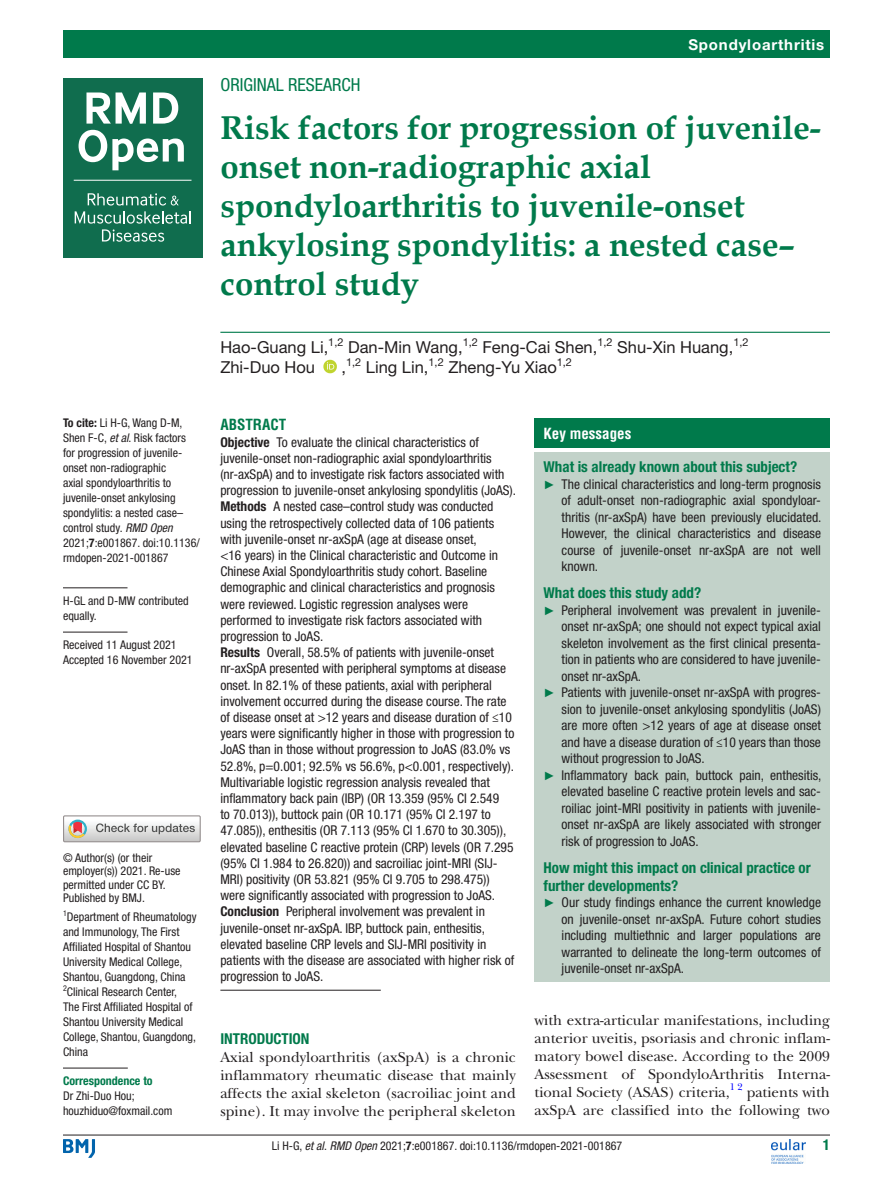
<style>
.page{position:relative;width:893px;height:1191px;background:#fff}
.page>*{position:absolute;margin:0;border:0;box-sizing:border-box;transform-origin:0 0}
.t1{font:700 33px/39px "Book Antiqua";color:#007a4b}
.t2{font:condensed 18px "Helvetica Neue LT Std";color:#007a4b}
.t3{font:16.5px "Helvetica Neue LT Std";color:#231f20}
.t4{font:15px/18px "New Baskerville";color:#231f20;text-align:justify}
.t5{font:700 condensed 15px/18px "Helvetica Neue LT Std";color:#007a4b}
.t6{font:700 15px "Helvetica Neue LT Std";letter-spacing:.055em;color:#fff}
.t7{font:700 condensed 15px "Helvetica";color:#fff}
.t8{font:700 condensed 15px "Helvetica";color:#007a4b}
.t9{font:condensed 13.5px/16.2px "Helvetica Neue LT Std";color:#231f20;text-align:justify}
.t10{font:condensed 12px/15px "Helvetica Neue LT Std";color:#231f20}
.t11{font:700 condensed 12px "Helvetica Neue LT Std";color:#007a4b}
.t12{font:10.95px "Helvetica Neue LT Std";color:#231f20}
.t13{font:9.9px "New Baskerville";color:#00f}
.t14{font:condensed 7.95px "Helvetica Neue LT Std";color:#231f20}
.s1{font-weight:700}
.s2{font-style:italic}
.s3{font-family:"Arial";font-stretch:normal;font-size:12px;color:#007a4b}
</style>
<div class="page">
<hr style="left:63px;top:1134px;width:767px;height:1px;background:#231f20">
<img style="left:771px;top:1139px;width:35px;height:24px">
<svg style="left:63px;top:1139px;width:32px;height:18px"></svg>
<hr style="left:220px;top:332px;width:610px;height:1px;background:#007a4b">
<svg style="left:323px;top:360px;width:14px;height:13px"></svg>
<hr style="left:63px;top:587px;width:65px;height:1px;background:#231f20">
<hr style="left:63px;top:631px;width:65px;height:1px;background:#231f20">
<hr style="left:63px;top:1067px;width:65px;height:1px;background:#231f20">
<div style="left:63px;top:815px;width:138px;height:27px;border:1px solid #969090"></div>
<svg style="left:64px;top:816px;width:136px;height:25px"></svg>
<div style="left:63px;top:78px;width:139px;height:179px;background:#106d4e"></div>
<svg style="left:86px;top:92px;width:60px;height:32px"></svg>
<svg style="left:153px;top:92px;width:25px;height:32px"></svg>
<svg style="left:79px;top:130px;width:105px;height:40px"></svg>
<hr style="left:74px;top:180px;width:117px;height:1px;background:#fff">
<svg style="left:88px;top:193px;width:91px;height:12px"></svg>
<svg style="left:75px;top:211px;width:116px;height:31px"></svg>
<div style="left:63px;top:31px;width:767px;height:27px;background:#007a4b"></div>
<hr style="left:220px;top:989px;width:161px;height:1px;background:#231f20">
<div style="left:535px;top:418px;width:295px;height:30px;background:#007a4b"></div>
<div style="left:535px;top:452px;width:295px;height:530px;background:#c2d2c9"></div>
<p class="t10" style="left:63px;top:415px;width:138px"><span class="s1">To cite:</span> Li H-G, Wang D-M,<br>Shen F-C, <span class="s2">et al</span>. Risk factors for progression of juvenile&shy;onset non-radiographic<br>axial spondyloarthritis to juvenile-onset ankylosing spondylitis: a nested case– control study. <span class="s2">RMD Open<br></span>2021;<span class="s1">7</span>:e001867. doi:10.1136/ rmdopen-2021-001867</p>
<p class="t10" style="left:63px;top:593px;width:127px">H-GL and D-MW contributed equally.</p>
<p class="t10" style="left:63px;top:637px;width:131px">Received 11 August 2021<br>Accepted 16 November 2021</p>
<p class="t10" style="left:63px;top:850px;width:119px;line-height:13.5px">© Author(s) (or their employer(s)) 2021. Re-use permitted under CC BY.<br>Published by BMJ.</p>
<p class="t14" style="left:63px;top:908px;width:5px">1</p>
<p class="t10" style="left:63px;top:909px;width:135px;text-indent:4px">Department of Rheumatology and Immunology, The First<br>Affiliated Hospital of Shantou<br>University Medical College,<br>Shantou, Guangdong, China</p>
<p class="t14" style="left:63px;top:983px;width:5px">2</p>
<p class="t10" style="left:63px;top:984px;width:135px;text-indent:4px">Clinical Research Center,<br>The First Affiliated Hospital of<br>Shantou University Medical<br>College, Shantou, Guangdong,<br>China</p>
<p class="t11" style="left:63px;top:1073px;width:91px">Correspondence to</p>
<p class="t10" style="left:63px;top:1088px;width:111px">Dr Zhi-Duo Hou; houzhiduo@foxmail.com</p>
<p class="t6" style="left:688px;top:35px;width:137px">Spondyloarthritis</p>
<h2 class="t2" style="left:220px;top:74px;width:142px">ORIGINAL RESEARCH</h2>
<h1 class="t1" style="left:220px;top:108px;width:602px">Risk factors for progression of juvenile&shy;onset non-radiographic axial spondyloarthritis to juvenile-onset ankylosing spondylitis: a nested case– control study</h1>
<p class="t3" style="left:220px;top:338px;width:109px">Hao-Guang Li,</p>
<p class="t12" style="left:328px;top:336px;width:17px">1,2</p>
<p class="t3" style="left:348px;top:338px;width:116px">Dan-Min Wang,</p>
<p class="t12" style="left:463px;top:336px;width:17px">1,2</p>
<p class="t3" style="left:482px;top:338px;width:116px">Feng-Cai Shen,</p>
<p class="t12" style="left:597px;top:336px;width:17px">1,2</p>
<p class="t3" style="left:617px;top:338px;width:118px">Shu-Xin Huang,</p>
<p class="t12" style="left:733px;top:336px;width:17px">1,2</p>
<p class="t3" style="left:220px;top:357px;width:96px">Zhi-Duo Hou</p>
<p class="t3" style="left:341px;top:357px;width:232px">,<sup>1,2</sup> Ling Lin,<sup>1,2</sup> Zheng-Yu Xiao<sup>1,2</sup></p>
<p class="t8" style="left:220px;top:415px;width:67px">ABSTRACT</p>
<p class="t9" style="left:220px;top:433px;width:297px;text-align:left"><span class="s1">Objective</span> To evaluate the clinical characteristics of juvenile-onset non-radiographic axial spondyloarthritis (nr-axSpA) and to investigate risk factors associated with progression to juvenile-onset ankylosing spondylitis (JoAS).<br><span class="s1">Methods</span> A nested case–control study was conducted using the retrospectively collected data of 106 patients with juvenile-onset nr-axSpA (age at disease onset,<br>&lt;16 years) in the Clinical characteristic and Outcome in Chinese Axial Spondyloarthritis study cohort. Baseline demographic and clinical characteristics and prognosis were reviewed. Logistic regression analyses were performed to investigate risk factors associated with progression to JoAS.<br><span class="s1">Results</span> Overall, 58.5% of patients with juvenile-onset nr-axSpA presented with peripheral symptoms at disease onset. In 82.1% of these patients, axial with peripheral involvement occurred during the disease course. The rate of disease onset at &gt;12 years and disease duration of ≤10 years were significantly higher in those with progression to JoAS than in those without progression to JoAS (83.0% vs 52.8%, p=0.001; 92.5% vs 56.6%, p&lt;0.001, respectively).<br>Multivariable logistic regression analysis revealed that inflammatory back pain (IBP) (OR 13.359 (95% CI 2.549<br>to 70.013)), buttock pain (OR 10.171 (95% CI 2.197 to 47.085)), enthesitis (OR 7.113 (95% CI 1.670 to 30.305)), elevated baseline C reactive protein (CRP) levels (OR 7.295 (95% CI 1.984 to 26.820)) and sacroiliac joint-MRI (SIJ-MRI) positivity (OR 53.821 (95% CI 9.705 to 298.475)) were significantly associated with progression to JoAS.<br><span class="s1">Conclusion</span> Peripheral involvement was prevalent in juvenile-onset nr-axSpA. IBP, buttock pain, enthesitis, elevated baseline CRP levels and SIJ-MRI positivity in patients with the disease are associated with higher risk of progression to JoAS.</p>
<p class="t5" style="left:220px;top:1029px;width:91px">INTRODUCTION</p>
<p class="t4" style="left:220px;top:1048px;width:297px">Axial spondyloarthritis (axSpA) is a chronic inflammatory rheumatic disease that mainly affects the axial skeleton (sacroiliac joint and spine). It may involve the peripheral skeleton</p>
<p class="t7" style="left:544px;top:424px;width:89px">Key messages</p>
<p class="t5" style="left:544px;top:457px;width:255px">What is already known about this subject?</p>
<p class="t9" style="left:562px;top:475px;width:261px;text-indent:-18px"><span class="s3">►</span> The clinical characteristics and long-term prognosis of adult-onset non-radiographic axial spondyloar&shy;thritis (nr-axSpA) have been previously elucidated.<br>However, the clinical characteristics and disease course of juvenile-onset nr-axSpA are not well known.</p>
<p class="t5" style="left:544px;top:583px;width:159px">What does this study add?</p>
<p class="t9" style="left:544px;top:601px;width:279px"><span class="s3">►</span> Peripheral involvement was prevalent in juvenile-</p>
<p class="t9" style="left:562px;top:618px;width:261px">onset nr-axSpA; one should not expect typical axial</p>
<p class="t9" style="left:562px;top:634px;width:261px">skeleton involvement as the first clinical presenta-</p>
<p class="t9" style="left:562px;top:651px;width:261px">tion in patients who are considered to have juvenile-</p>
<p class="t9" style="left:562px;top:667px;width:81px">onset nr-axSpA.</p>
<p class="t9" style="left:544px;top:684px;width:279px"><span class="s3">►</span> Patients with juvenile-onset nr-axSpA with progres-</p>
<p class="t9" style="left:562px;top:700px;width:261px">sion to juvenile-onset ankylosing spondylitis (JoAS)</p>
<p class="t9" style="left:562px;top:717px;width:261px">are more often &gt;12 years of age at disease onset</p>
<p class="t9" style="left:562px;top:733px;width:261px">and have a disease duration of ≤10 years than those</p>
<p class="t9" style="left:562px;top:750px;width:145px">without progression to JoAS.</p>
<p class="t9" style="left:544px;top:766px;width:279px"><span class="s3">►</span> Inflammatory back pain, buttock pain, enthesitis,</p>
<p class="t9" style="left:562px;top:783px;width:261px">elevated baseline C reactive protein levels and sac-</p>
<p class="t9" style="left:562px;top:799px;width:261px">roiliac joint-MRI positivity in patients with juvenile-</p>
<p class="t9" style="left:562px;top:816px;width:261px">onset nr-axSpA are likely associated with stronger</p>
<p class="t9" style="left:562px;top:832px;width:139px">risk of progression to JoAS.</p>
<p class="t5" style="left:544px;top:858px;width:269px">How might this impact on clinical practice or further developments?</p>
<p class="t9" style="left:562px;top:894px;width:261px;text-indent:-18px"><span class="s3">►</span> Our study findings enhance the current knowledge on juvenile-onset nr-axSpA. Future cohort studies including multiethnic and larger populations are warranted to delineate the long-term outcomes of juvenile-onset nr-axSpA.</p>
<p class="t4" style="left:535px;top:1011px;width:297px">with extra-articular manifestations, including anterior uveitis, psoriasis and chronic inflam&shy;matory bowel disease. According to the 2009<br>Assessment of SpondyloArthritis Interna&shy;tional Society (ASAS) criteria,</p>
<p class="t13" style="left:730px;top:1081px;width:15px">1 2</p>
<p class="t4" style="left:535px;top:1083px;width:297px;text-align:right">patients with<br>axSpA are classified into the following two</p>
<p class="t10" style="left:272px;top:1138px;width:352px">Li H-G, <span class="s2">et al</span>. <span class="s2">RMD Open</span> 2021;<span class="s1">7</span>:e001867. doi:10.1136/rmdopen-2021-001867</p>
<p class="t5" style="left:823px;top:1135px;width:9px">1</p>
</div>
